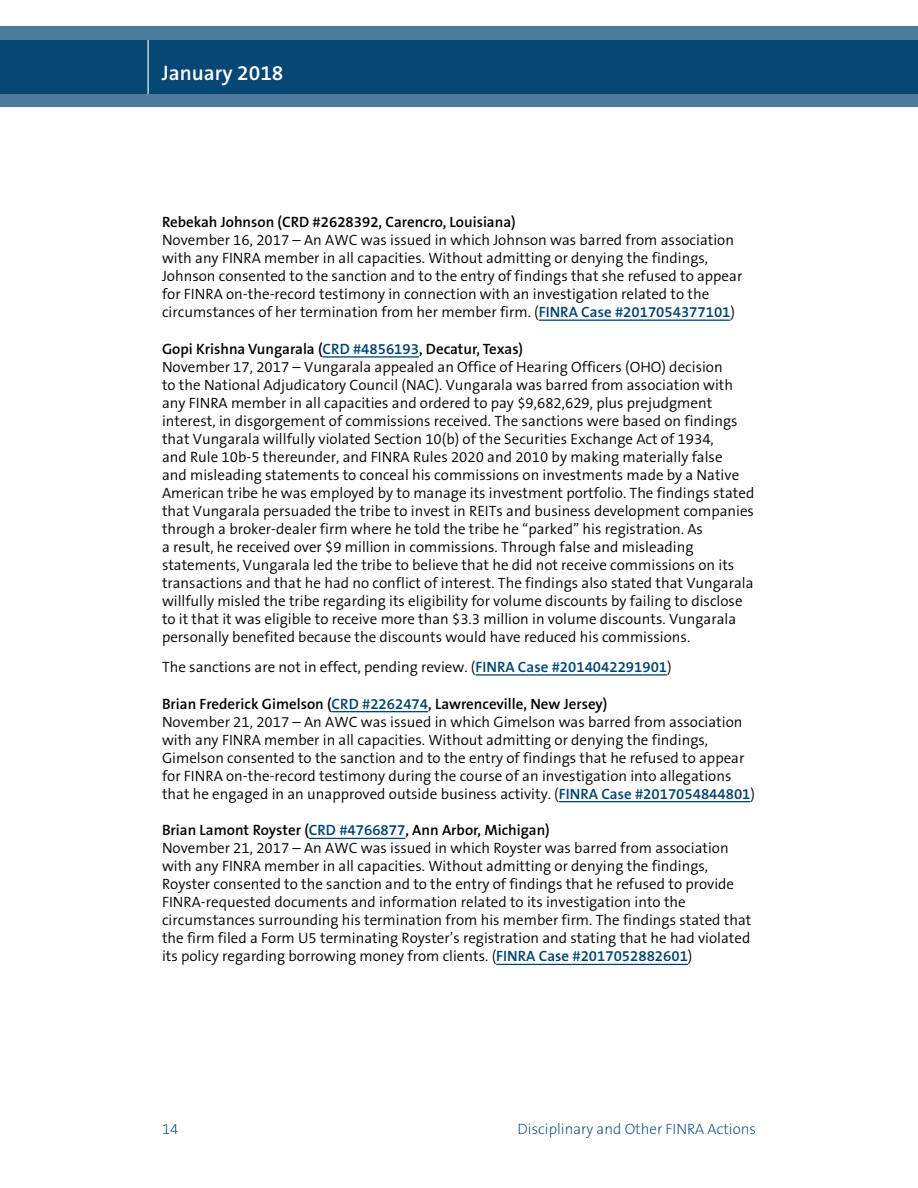
<style>
.page{position:relative;width:918px;height:1188px;background:#fff}
.page>*{position:absolute;margin:0;border:0;box-sizing:border-box;transform-origin:0 0}
.t1{font:600 21px "The Sans B6";color:#fff}
.t2{font:300 15px/18px "The Sans B4";color:#000}
.t3{font:600 15px "The Sans B6";color:#000}
.t4{font:200 15px "The Sans B2";color:#004270}
.s1{font-family:"The Sans B6";font-weight:600;color:#004270}
.s2{color:#004270}
</style>
<div class="page">
<svg style="left:0;top:26px;width:918px;height:81px;background:#1e5881"></svg>
<hr style="left:148px;top:40px;width:1px;height:54px;background:#fff">
<hr style="left:539px;top:320px;width:192px;height:1px;background:#004270">
<hr style="left:322px;top:356px;width:97px;height:2px;background:#004270">
<hr style="left:475px;top:674px;width:192px;height:2px;background:#004270">
<hr style="left:331px;top:711px;width:97px;height:1px;background:#004270">
<hr style="left:559px;top:801px;width:192px;height:1px;background:#004270">
<hr style="left:309px;top:838px;width:96px;height:1px;background:#004270">
<hr style="left:496px;top:964px;width:192px;height:1px;background:#004270">
<h1 class="t1" style="left:162px;top:62px;width:123px">January 2018</h1>
<p class="t3" style="left:162px;top:214px;width:355px">Rebekah Johnson (CRD #2628392, Carencro, Louisiana)</p>
<p class="t2" style="left:162px;top:231px;width:582px">November 16, 2017 – An AWC was issued in which Johnson was barred from association with any FINRA member in all capacities. Without admitting or denying the findings, Johnson consented to the sanction and to the entry of findings that she refused to appear for FINRA on-the-record testimony in connection with an investigation related to the circumstances of her termination from her member firm. (<span class="s1">FINRA Case #2017054377101</span>)</p>
<p class="t3" style="left:162px;top:341px;width:363px">Gopi Krishna Vungarala (<span class="s2">CRD #4856193</span>, Decatur, Texas)</p>
<p class="t2" style="left:162px;top:358px;width:594px">November 17, 2017 – Vungarala appealed an Office of Hearing Officers (OHO) decision<br>to the National Adjudicatory Council (NAC). Vungarala was barred from association with any FINRA member in all capacities and ordered to pay $9,682,629, plus prejudgment interest, in disgorgement of commissions received. The sanctions were based on findings that Vungarala willfully violated Section 10(b) of the Securities Exchange Act of 1934,<br>and Rule 10b-5 thereunder, and FINRA Rules 2020 and 2010 by making materially false<br>and misleading statements to conceal his commissions on investments made by a Native American tribe he was employed by to manage its investment portfolio. The findings stated that Vungarala persuaded the tribe to invest in REITs and business development companies through a broker-dealer firm where he told the tribe he “parked” his registration. As<br>a result, he received over $9 million in commissions. Through false and misleading statements, Vungarala led the tribe to believe that he did not receive commissions on its transactions and that he had no conflict of interest. The findings also stated that Vungarala willfully misled the tribe regarding its eligibility for volume discounts by failing to disclose to it that it was eligible to receive more than $3.3 million in volume discounts. Vungarala personally benefited because the discounts would have reduced his commissions.</p>
<p class="t2" style="left:162px;top:658px;width:511px">The sanctions are not in effect, pending review. (<span class="s1">FINRA Case #2014042291901</span>)</p>
<p class="t3" style="left:162px;top:695px;width:447px">Brian Frederick Gimelson (<span class="s2">CRD #2262474</span>, Lawrenceville, New Jersey)</p>
<p class="t2" style="left:162px;top:713px;width:595px">November 21, 2017 – An AWC was issued in which Gimelson was barred from association with any FINRA member in all capacities. Without admitting or denying the findings, Gimelson consented to the sanction and to the entry of findings that he refused to appear for FINRA on-the-record testimony during the course of an investigation into allegations that he engaged in an unapproved outside business activity. (<span class="s1">FINRA Case #2017054844801</span>)</p>
<p class="t3" style="left:162px;top:822px;width:389px">Brian Lamont Royster (<span class="s2">CRD #4766877</span>, Ann Arbor, Michigan)</p>
<p class="t2" style="left:162px;top:840px;width:591px">November 21, 2017 – An AWC was issued in which Royster was barred from association with any FINRA member in all capacities. Without admitting or denying the findings, Royster consented to the sanction and to the entry of findings that he refused to provide FINRA-requested documents and information related to its investigation into the circumstances surrounding his termination from his member firm. The findings stated that the firm filed a Form U5 terminating Royster’s registration and stating that he had violated its policy regarding borrowing money from clients. (<span class="s1">FINRA Case #2017052882601</span>)</p>
<p class="t4" style="left:162px;top:1121px;width:18px">14</p>
<p class="t4" style="left:518px;top:1121px;width:240px">Disciplinary and Other FINRA Actions</p>
</div>
